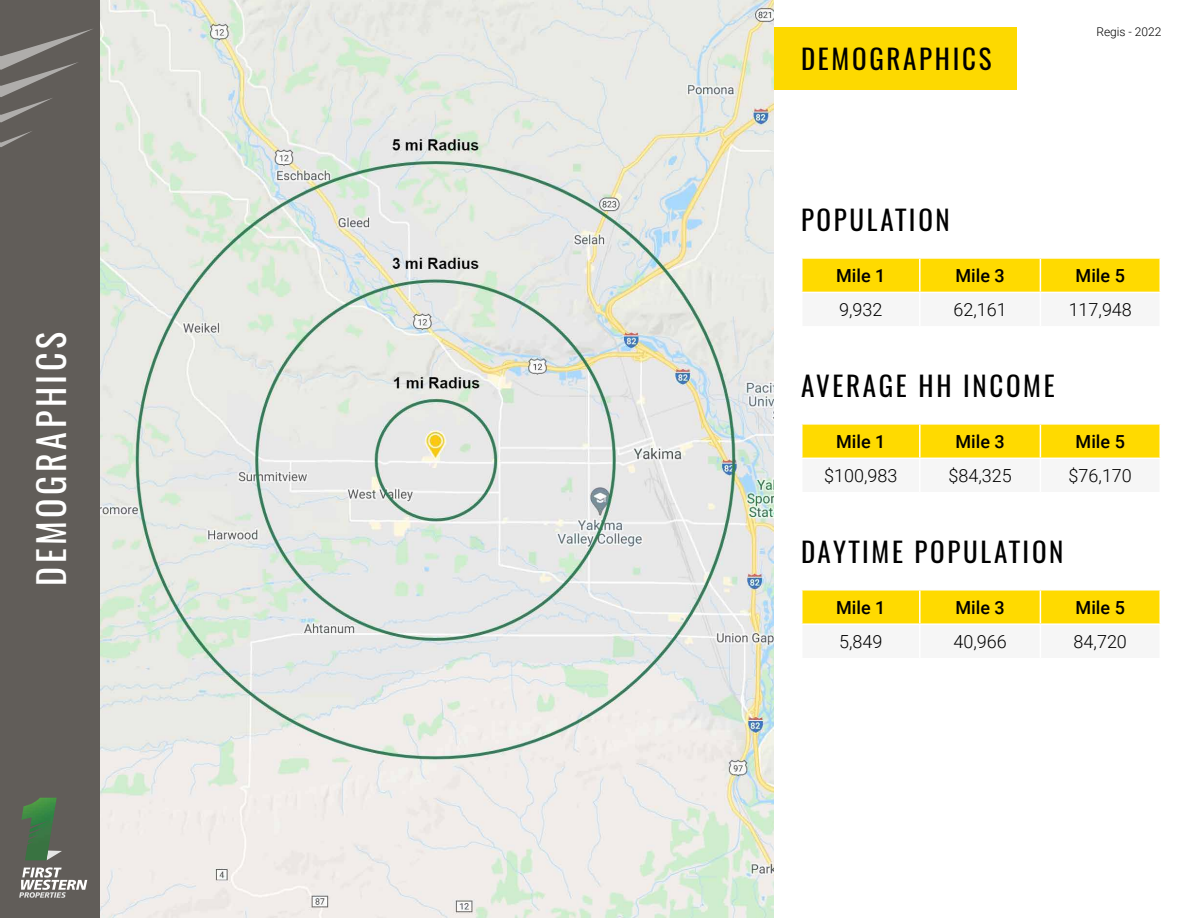
<style>
.page{position:relative;width:1188px;height:918px;background:#fff}
.page>*{position:absolute;margin:0;border:0;box-sizing:border-box;transform-origin:0 0}
.t1{font:36px "Oswald";letter-spacing:.1em;color:#fff}
.t2{font:27px "Oswald";letter-spacing:.1em;color:#000}
.t3{font:300 18px "Roboto";color:#000}
.t4{font:500 18px "Roboto";color:#000}
.t5{font:300 12px "Roboto";color:#000}
</style>
<div class="page">
<div style="left:771px;top:27px;width:246px;height:63px;background:#fdd900"></div>
<img style="left:100px;top:0;width:674px;height:918px">
<div style="left:0;top:0;width:100px;height:918px;background:#615d59"></div>
<svg style="left:19px;top:867px;width:68px;height:31px"></svg>
<svg style="left:57px;top:850px;width:5px;height:4px"></svg>
<img style="left:21px;top:798px;width:36px;height:62px">
<svg style="left:0;top:29px;width:93px;height:94px"></svg>
<svg style="left:0;top:131px;width:32px;height:16px"></svg>
<div style="left:802px;top:259px;width:358px;height:33px;background:#ffda00"></div>
<hr style="left:919px;top:259px;width:2px;height:33px;background:#fff">
<hr style="left:1040px;top:259px;width:1px;height:33px;background:#fff">
<div style="left:802px;top:425px;width:358px;height:33px;background:#ffda00"></div>
<hr style="left:919px;top:425px;width:2px;height:33px;background:#fff">
<hr style="left:1040px;top:425px;width:1px;height:33px;background:#fff">
<div style="left:802px;top:591px;width:358px;height:32px;background:#ffda00"></div>
<hr style="left:919px;top:591px;width:2px;height:32px;background:#fff">
<hr style="left:1040px;top:591px;width:1px;height:32px;background:#fff">
<h1 class="t1" style="left:27px;top:586px;width:255px;rotate:-90deg">DEMOGRAPHICS</h1>
<h2 class="t2" style="left:801px;top:40px;width:192px">DEMOGRAPHICS</h2>
<h2 class="t2" style="left:801px;top:202px;width:150px">POPULATION</h2>
<p class="t5" style="left:1096px;top:23px;width:67px">Regis - 2022</p>
<p class="t4" style="left:836px;top:263px;width:51px">Mile 1</p>
<p class="t4" style="left:955px;top:263px;width:51px">Mile 3</p>
<p class="t4" style="left:1076px;top:263px;width:51px">Mile 5</p>
<p class="t3" style="left:839px;top:297px;width:45px">9,932</p>
<p class="t3" style="left:953px;top:297px;width:55px">62,161</p>
<p class="t3" style="left:1069px;top:297px;width:65px">117,948</p>
<h2 class="t2" style="left:801px;top:368px;width:255px">AVERAGE HH INCOME</h2>
<p class="t4" style="left:836px;top:429px;width:51px">Mile 1</p>
<p class="t4" style="left:955px;top:429px;width:51px">Mile 3</p>
<p class="t4" style="left:1076px;top:429px;width:51px">Mile 5</p>
<p class="t3" style="left:824px;top:463px;width:75px">$100,983</p>
<p class="t3" style="left:948px;top:463px;width:65px">$84,325</p>
<p class="t3" style="left:1069px;top:463px;width:65px">$76,170</p>
<h2 class="t2" style="left:801px;top:533px;width:264px">DAYTIME POPULATION</h2>
<p class="t4" style="left:836px;top:595px;width:51px">Mile 1</p>
<p class="t4" style="left:955px;top:595px;width:51px">Mile 3</p>
<p class="t4" style="left:1076px;top:595px;width:51px">Mile 5</p>
<p class="t3" style="left:839px;top:629px;width:45px">5,849</p>
<p class="t3" style="left:953px;top:629px;width:55px">40,966</p>
<p class="t3" style="left:1074px;top:629px;width:55px">84,720</p>
</div>
